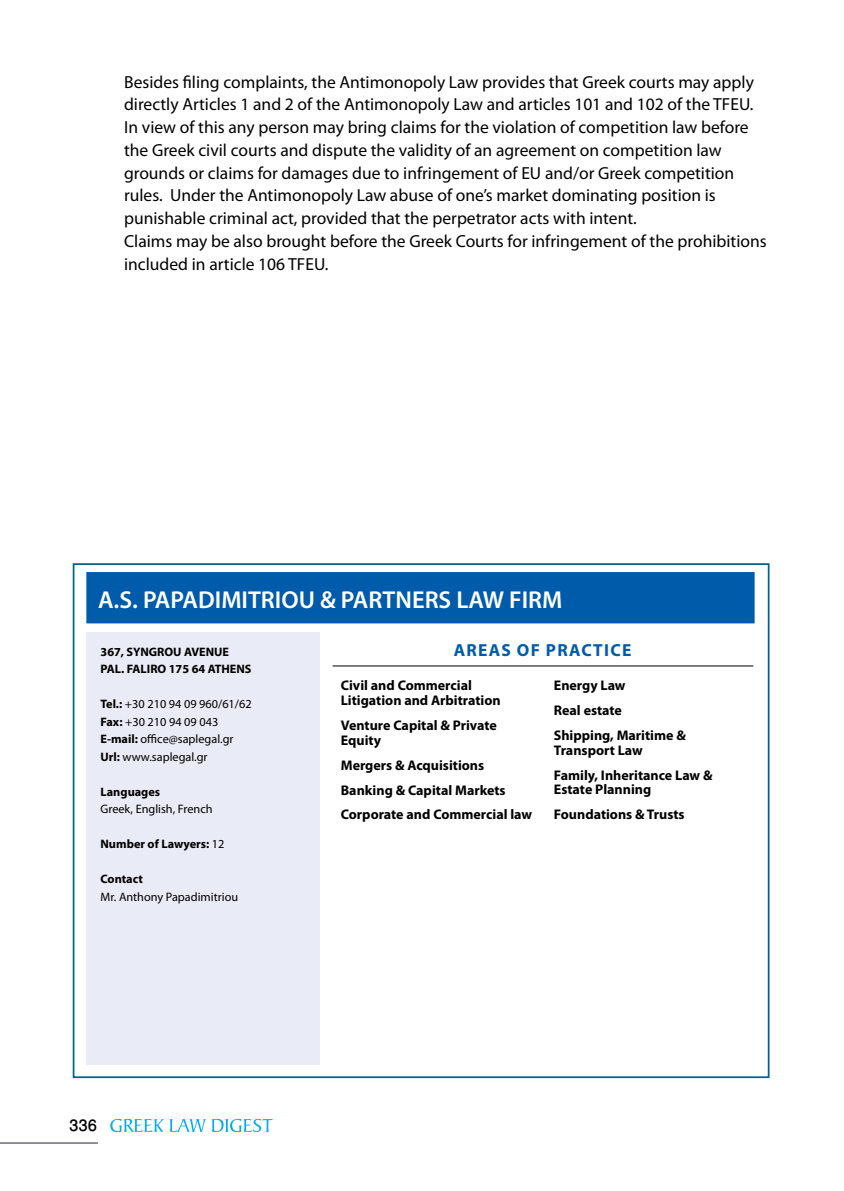
<style>
.page{position:relative;width:844px;height:1191px;background:#fff}
.page>*{position:absolute;margin:0;border:0;box-sizing:border-box;transform-origin:0 0}
.t1{font:600 24.5px "Myriad Pro";color:#fff}
.t2{font:500 22.75px "Win Soft Pro";color:#000}
.t3{font:17.5px/22.8px "Myriad Pro";color:#000}
.t4{font:700 17.5px "Myriad Pro";letter-spacing:.07em;color:#005cab}
.t5{font:700 14px/24.8px "Myriad Pro";color:#000}
.t6{font:12.25px/17.5px "Myriad Pro";color:#000}
.t7{font:700 12.25px/17.5px "Myriad Pro";color:#000}
.s1{font-weight:700}
.s2{font-weight:400}
</style>
<div class="page">
<svg style="left:110px;top:1118px;width:54px;height:14px"></svg>
<svg style="left:170px;top:1119px;width:36px;height:13px"></svg>
<svg style="left:212px;top:1118px;width:61px;height:14px"></svg>
<hr style="left:0;top:1142px;width:98px;height:1px;background:#808285">
<div style="left:73px;top:563px;width:696px;height:515px;border:2px solid #00628e"></div>
<div style="left:86px;top:631px;width:233px;height:433px;background:#e9ebf6"></div>
<div style="left:86px;top:572px;width:668px;height:51px;background:#005cab"></div>
<hr style="left:332px;top:665px;width:421px;height:1px;background:#000">
<p class="t3" style="left:124px;top:70px;width:644px">Besides filing complaints, the Antimonopoly Law provides that Greek courts may apply directly Articles 1 and 2 of the Antimonopoly Law and articles 101 and 102 of the TFEU.<br>In view of this any person may bring claims for the violation of competition law before the Greek civil courts and dispute the validity of an agreement on competition law grounds or claims for damages due to infringement of EU and/or Greek competition rules. Under the Antimonopoly Law abuse of one’s market dominating position is punishable criminal act, provided that the perpetrator acts with intent.<br>Claims may be also brought before the Greek Courts for infringement of the prohibitions included in article 106 TFEU.</p>
<h1 class="t1" style="left:98px;top:584px;width:465px">A.S. PAPADIMITRIOU &amp; PARTNERS LAW FIRM</h1>
<p class="t7" style="left:100px;top:642px;width:152px">367, SYNGROU AVENUE<br>PAL. FALIRO 175 64 ATHENS</p>
<p class="t6" style="left:100px;top:695px;width:153px"><span class="s1">Tel.:</span> +30 210 94 09 960/61/62<br><span class="s1">Fax:</span> +30 210 94 09 043<br><span class="s1">E-mail:</span> office@saplegal.gr<br><span class="s1">Url:</span> www.saplegal.gr</p>
<p class="t7" style="left:100px;top:782px;width:61px">Languages</p>
<p class="t6" style="left:100px;top:800px;width:114px">Greek, English, French</p>
<p class="t7" style="left:100px;top:835px;width:125px">Number of Lawyers: <span class="s2">12</span></p>
<p class="t7" style="left:100px;top:870px;width:44px">Contact</p>
<p class="t6" style="left:100px;top:887px;width:139px">Mr. Anthony Papadimitriou</p>
<p class="t4" style="left:454px;top:638px;width:179px">AREAS OF PRACTICE</p>
<p class="t5" style="left:341px;top:677px;width:161px;line-height:14.9px">Civil and Commercial<br>Litigation and Arbitration</p>
<p class="t5" style="left:341px;top:717px;width:158px;line-height:14.9px">Venture Capital &amp; Private<br>Equity</p>
<p class="t5" style="left:341px;top:752px;width:193px">Mergers &amp; Acquisitions<br>Banking &amp; Capital Markets<br>Corporate and Commercial law</p>
<p class="t5" style="left:553px;top:672px;width:133px">Energy Law<br>Real estate<br>Shipping, Maritime &amp;</p>
<p class="t5" style="left:553px;top:737px;width:160px">Transport Law<br>Family, Inheritance Law &amp;</p>
<p class="t5" style="left:553px;top:777px;width:132px">Estate Planning<br>Foundations &amp; Trusts</p>
<h2 class="t2" style="left:69px;top:1109px;width:29px">336</h2>
</div>
